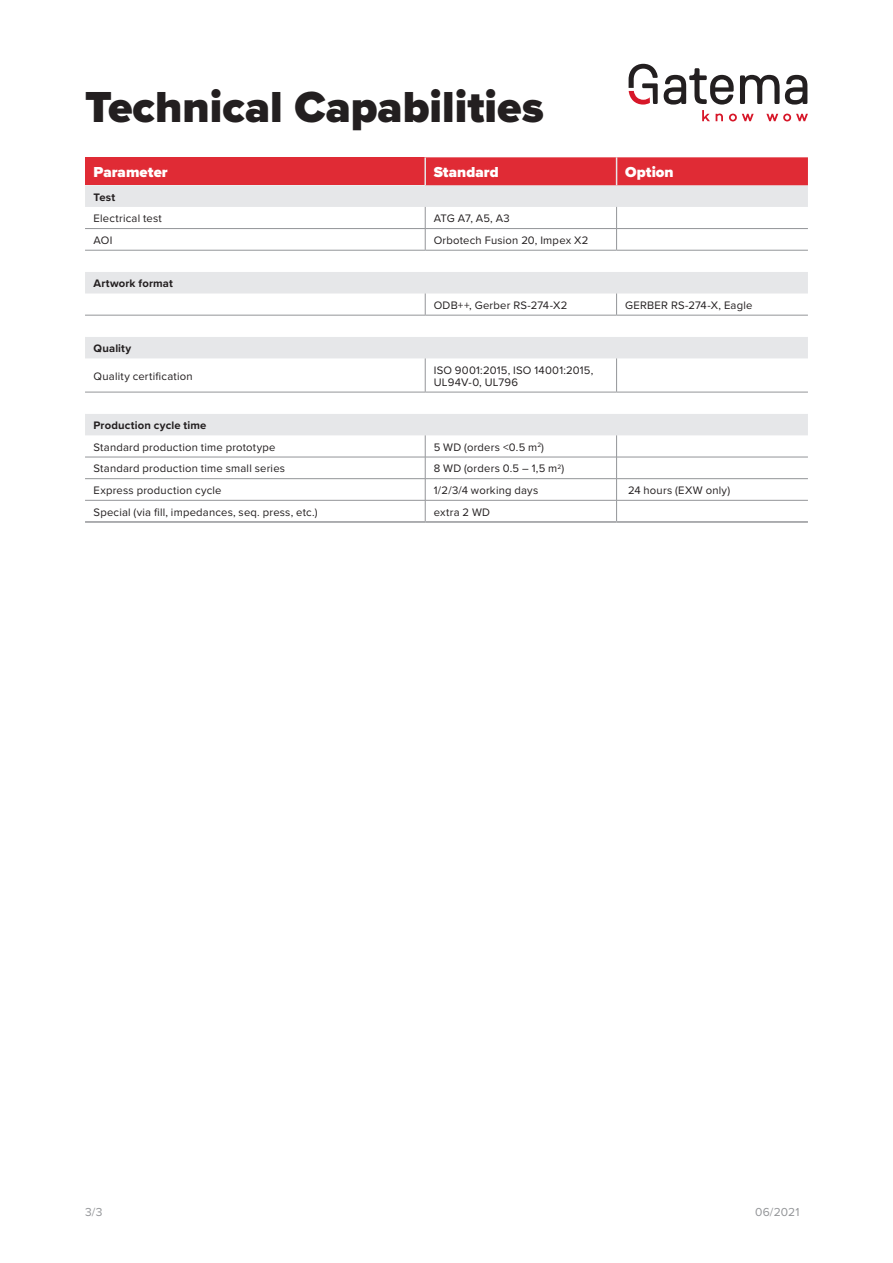
<style>
.page{position:relative;width:893px;height:1263px;background:#fff}
.page>*{position:absolute;margin:0;border:0;box-sizing:border-box;transform-origin:0 0}
.t1{font:900 45px "Proxima Nova";color:#231f20}
.t2{font:900 15px "Proxima Nova";letter-spacing:.005em;color:#fff}
.t3{font:12px "Proxima Nova";letter-spacing:.01em;color:#939598}
.t4{font:11.25px/12px "Proxima Nova";letter-spacing:.02em;color:#231f20}
.t5{font:700 11.25px "Proxima Nova";letter-spacing:.015em;color:#231f20}
</style>
<div class="page">
<svg style="left:629px;top:64px;width:29px;height:41px"></svg>
<svg style="left:664px;top:68px;width:144px;height:53px"></svg>
<svg style="left:85px;top:185px;width:723px;height:250px;fill:#e7e8e9"></svg>
<svg style="left:85px;top:251px;width:723px;height:163px"></svg>
<svg style="left:425px;top:207px;width:1px;height:43px"></svg>
<svg style="left:616px;top:207px;width:1px;height:43px"></svg>
<svg style="left:425px;top:293px;width:1px;height:22px"></svg>
<svg style="left:616px;top:293px;width:1px;height:22px"></svg>
<hr style="left:425px;top:358px;width:1px;height:34px;background:#939598">
<hr style="left:616px;top:358px;width:1px;height:34px;background:#939598">
<svg style="left:425px;top:435px;width:1px;height:86px"></svg>
<svg style="left:616px;top:435px;width:1px;height:86px"></svg>
<hr style="left:85px;top:228px;width:340px;height:1px;background:#939598">
<hr style="left:425px;top:228px;width:192px;height:1px;background:#939598">
<hr style="left:617px;top:228px;width:191px;height:1px;background:#939598">
<hr style="left:85px;top:457px;width:340px;height:1px;background:#939598">
<hr style="left:425px;top:457px;width:192px;height:1px;background:#939598">
<hr style="left:617px;top:457px;width:191px;height:1px;background:#939598">
<hr style="left:85px;top:478px;width:340px;height:1px;background:#939598">
<hr style="left:425px;top:478px;width:192px;height:1px;background:#939598">
<hr style="left:617px;top:478px;width:191px;height:1px;background:#939598">
<hr style="left:85px;top:500px;width:340px;height:1px;background:#939598">
<hr style="left:425px;top:500px;width:192px;height:1px;background:#939598">
<hr style="left:617px;top:500px;width:191px;height:1px;background:#939598">
<hr style="left:85px;top:250px;width:340px;height:1px;background:#939598">
<hr style="left:425px;top:250px;width:192px;height:1px;background:#939598">
<hr style="left:617px;top:250px;width:191px;height:1px;background:#939598">
<hr style="left:85px;top:315px;width:340px;height:1px;background:#939598">
<hr style="left:425px;top:315px;width:192px;height:1px;background:#939598">
<hr style="left:617px;top:315px;width:191px;height:1px;background:#939598">
<hr style="left:85px;top:392px;width:340px;height:1px;background:#939598">
<hr style="left:425px;top:392px;width:192px;height:1px;background:#939598">
<hr style="left:617px;top:392px;width:191px;height:1px;background:#939598">
<hr style="left:85px;top:521px;width:340px;height:2px;background:#939598">
<hr style="left:425px;top:521px;width:192px;height:2px;background:#939598">
<hr style="left:617px;top:521px;width:191px;height:2px;background:#939598">
<div style="left:85px;top:157px;width:340px;height:28px;background:#e02b35"></div>
<hr style="left:424px;top:157px;width:2px;height:28px;background:#e6e7e9">
<div style="left:425px;top:157px;width:383px;height:28px;background:#e02b35"></div>
<h1 class="t1" style="left:85px;top:73px;width:460px">Technical Capabilities</h1>
<h2 class="t2" style="left:94px;top:161px;width:76px">Parameter</h2>
<h2 class="t2" style="left:434px;top:161px;width:67px">Standard</h2>
<h2 class="t2" style="left:625px;top:161px;width:50px">Option</h2>
<p class="t5" style="left:94px;top:188px;width:23px">Test</p>
<p class="t4" style="left:94px;top:212px;width:70px">Electrical test</p>
<p class="t4" style="left:434px;top:212px;width:78px">ATG A7, A5, A3</p>
<p class="t4" style="left:94px;top:234px;width:20px">AOI</p>
<p class="t4" style="left:434px;top:234px;width:156px">Orbotech Fusion 20, Impex X2</p>
<p class="t5" style="left:94px;top:275px;width:81px">Artwork format</p>
<p class="t4" style="left:434px;top:299px;width:135px">ODB++, Gerber RS-274-X2</p>
<p class="t4" style="left:625px;top:299px;width:129px">GERBER RS-274-X, Eagle</p>
<p class="t5" style="left:94px;top:340px;width:39px">Quality</p>
<p class="t4" style="left:94px;top:369px;width:101px">Quality certification</p>
<p class="t4" style="left:434px;top:363px;width:161px">ISO 9001:2015, ISO 14001:2015,<br>UL94V-0, UL796</p>
<p class="t5" style="left:94px;top:417px;width:114px">Production cycle time</p>
<p class="t4" style="left:94px;top:440px;width:184px">Standard production time prototype</p>
<p class="t4" style="left:434px;top:440px;width:112px">5 WD (orders &lt;0.5 m<sup>2</sup>)</p>
<p class="t4" style="left:94px;top:462px;width:193px">Standard production time small series</p>
<p class="t4" style="left:434px;top:462px;width:132px">8 WD (orders 0.5 – 1,5 m<sup>2</sup>)</p>
<p class="t4" style="left:94px;top:484px;width:130px">Express production cycle</p>
<p class="t4" style="left:434px;top:484px;width:106px">1/2/3/4 working days</p>
<p class="t4" style="left:628px;top:484px;width:104px">24 hours (EXW only)</p>
<p class="t4" style="left:94px;top:505px;width:225px">Special (via fill, impedances, seq. press, etc.)</p>
<p class="t4" style="left:434px;top:505px;width:58px">extra 2 WD</p>
<p class="t3" style="left:85px;top:1203px;width:19px">3/3</p>
<p class="t3" style="left:755px;top:1203px;width:46px">06/2021</p>
</div>
